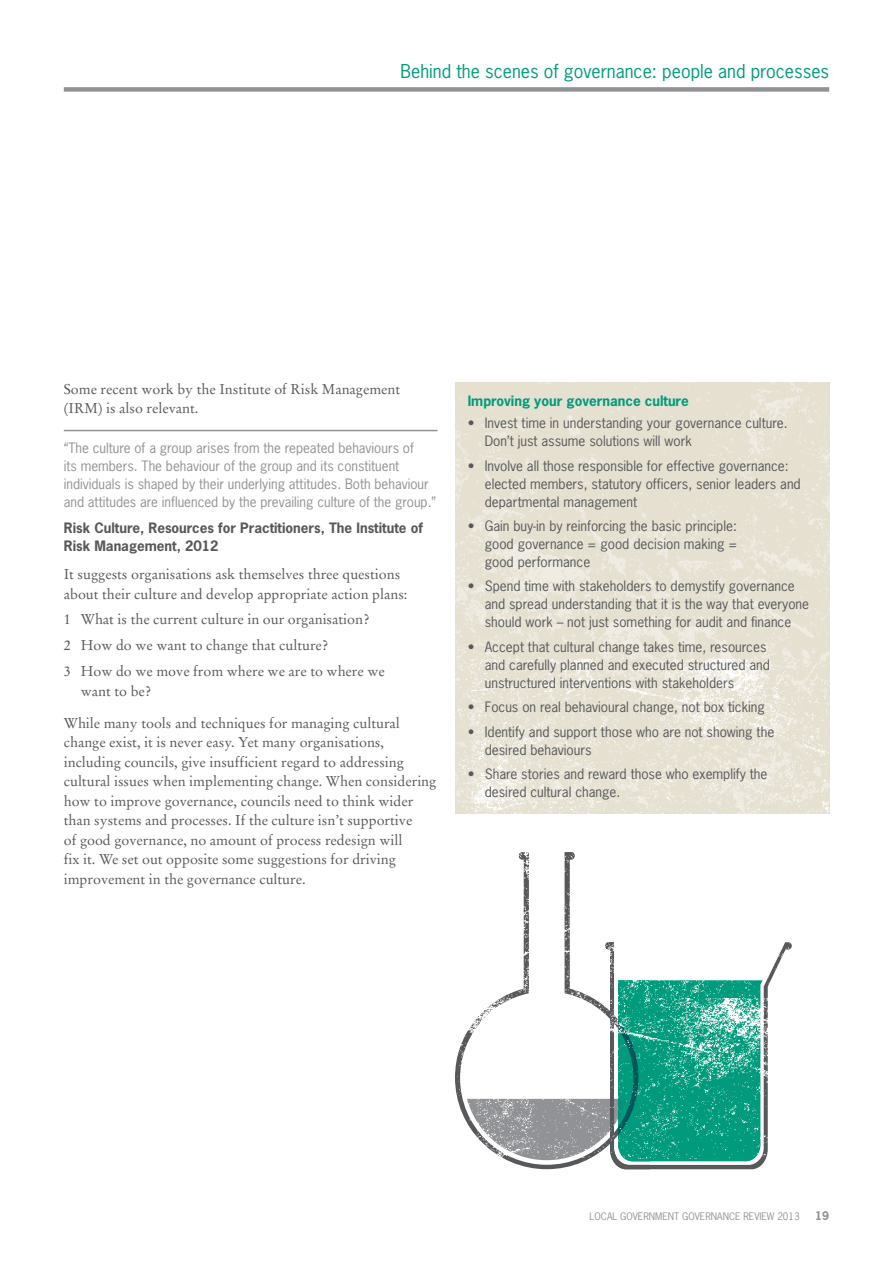
<style>
.page{position:relative;width:893px;height:1263px;background:#fff}
.page>*{position:absolute;margin:0;border:0;box-sizing:border-box;transform-origin:0 0}
.t1{font:18px "News Gothic Std";color:#009b7c}
.t2{font:14.25px/19.5px "Stempel Garamond LT Std";color:#57585a}
.t3{font:13.5px/18px "News Gothic Std";color:#57585a}
.t4{font:13.5px/18px "News Gothic Std";color:#919295}
.t5{font:700 13.5px/18px "News Gothic Std";color:#57585a}
.t6{font:700 13.5px "News Gothic Std";color:#009b7c}
.t7{font:700 11.25px "News Gothic Std";color:#919295}
.t8{font:9.75px "News Gothic Std";color:#919295}
</style>
<div class="page">
<svg style="left:505px;top:1159px;width:261px;height:10px"></svg>
<img style="left:455px;top:383px;width:375px;height:277px">
<img style="left:455px;top:660px;width:375px;height:499px">
<div style="left:64px;top:87px;width:765px;height:5px;background:#919295"></div>
<hr style="left:64px;top:430px;width:373px;height:1px;background:#919295">
<h1 class="t1" style="left:400px;top:59px;width:430px">Behind the scenes of governance: people and processes</h1>
<p class="t2" style="left:64px;top:379px;width:338px">Some recent work by the Institute of Risk Management (IRM) is also relevant.</p>
<p class="t4" style="left:64px;top:438px;width:374px">“The culture of a group arises from the repeated behaviours of<br>its members. The behaviour of the group and its constituent individuals is shaped by their underlying attitudes. Both behaviour and attitudes are influenced by the prevailing culture of the group.”</p>
<p class="t5" style="left:64px;top:519px;width:361px">Risk Culture, Resources for Practitioners, The Institute of<br>Risk Management, 2012</p>
<p class="t2" style="left:64px;top:564px;width:345px">It suggests organisations ask themselves three questions about their culture and develop appropriate action plans:</p>
<p class="t2" style="left:64px;top:607px;width:323px;line-height:26px">1 What is the current culture in our organisation?<br>2 How do we want to change that culture?<br>3 How do we move from where we are to where we</p>
<p class="t2" style="left:81px;top:681px;width:72px">want to be?</p>
<p class="t2" style="left:64px;top:713px;width:374px">While many tools and techniques for managing cultural change exist, it is never easy. Yet many organisations, including councils, give insufficient regard to addressing cultural issues when implementing change. When considering how to improve governance, councils need to think wider than systems and processes. If the culture isn’t supportive<br>of good governance, no amount of process redesign will<br>fix it. We set out opposite some suggestions for driving improvement in the governance culture.</p>
<p class="t6" style="left:468px;top:392px;width:222px">Improving your governance culture</p>
<p class="t3" style="left:485px;top:414px;width:304px;text-indent:-17px">• Invest time in understanding your governance culture.<br>Don’t just assume solutions will work</p>
<p class="t3" style="left:485px;top:456px;width:317px;text-indent:-17px">• Involve all those responsible for effective governance: elected members, statutory officers, senior leaders and departmental management</p>
<p class="t3" style="left:485px;top:517px;width:254px;text-align:justify;text-indent:-17px">• Gain buy-in by reinforcing the basic principle: good governance = good decision making = good performance</p>
<p class="t3" style="left:485px;top:577px;width:326px;text-indent:-17px">• Spend time with stakeholders to demystify governance and spread understanding that it is the way that everyone should work – not just something for audit and finance</p>
<p class="t3" style="left:485px;top:637px;width:287px;text-indent:-17px">• Accept that cultural change takes time, resources and carefully planned and executed structured and unstructured interventions with stakeholders</p>
<p class="t3" style="left:468px;top:698px;width:299px">• Focus on real behavioural change, not box ticking</p>
<p class="t3" style="left:485px;top:722px;width:291px;text-indent:-17px">• Identify and support those who are not showing the desired behaviours</p>
<p class="t3" style="left:485px;top:765px;width:284px;text-indent:-17px">• Share stories and reward those who exemplify the desired cultural change.</p>
<p class="t8" style="left:590px;top:1210px;width:212px">Local government governance review 2013</p>
<p class="t7" style="left:815px;top:1209px;width:15px">19</p>
</div>
